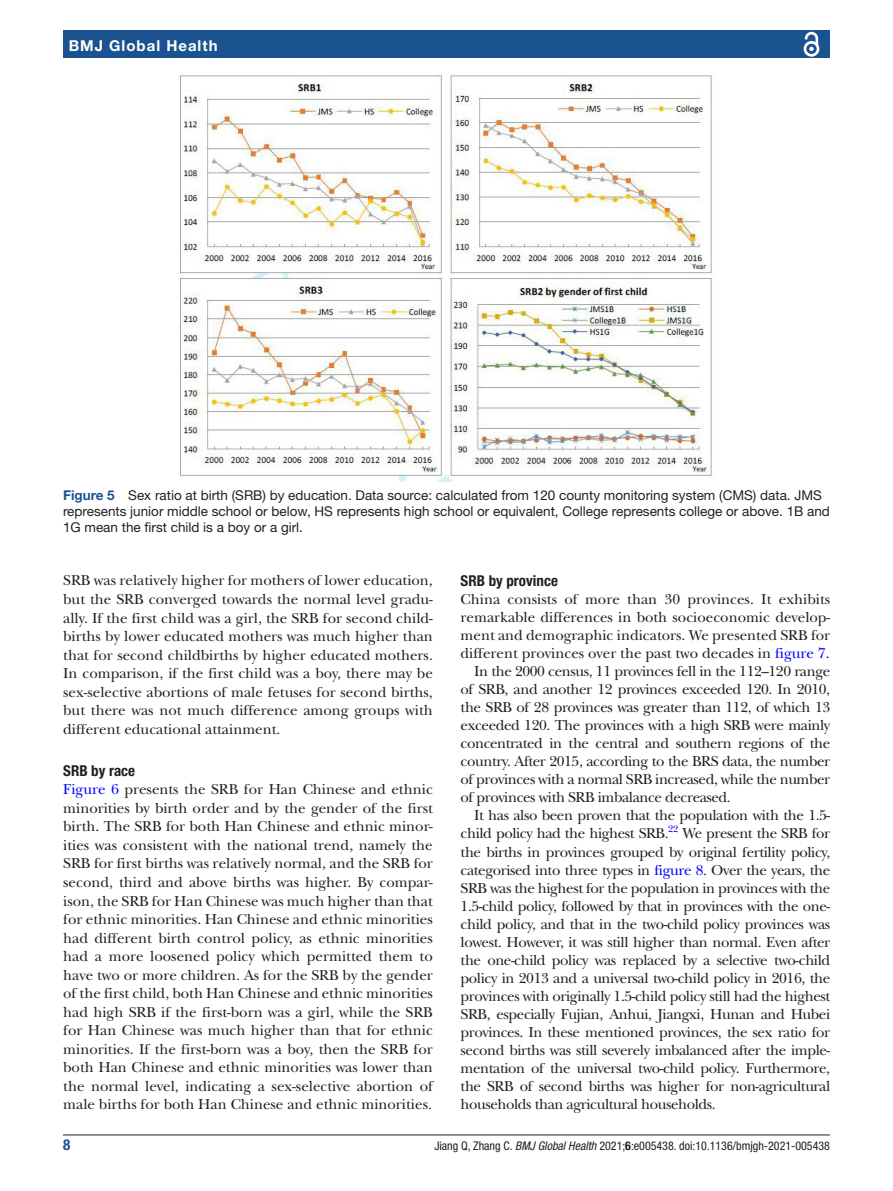
<style>
.page{position:relative;width:893px;height:1191px;background:#fff}
.page>*{position:absolute;margin:0;border:0;box-sizing:border-box;transform-origin:0 0}
.t1{font:15px/18.5px "New Baskerville";letter-spacing:-.025em;color:#231f20;text-align:justify}
.t2{font:15px "New Baskerville";color:#231f20}
.t3{font:700 condensed 15px "Helvetica Neue LT Std";color:#231f20}
.t4{font:700 15px "Helvetica Neue LT Std";letter-spacing:.065em;color:#fff}
.t5{font:700 condensed 15px "Helvetica Neue LT Std";color:#1b5391}
.t6{font:13.5px/16.2px "Helvetica Neue LT Std";color:#231f20}
.t7{font:condensed 12px "Helvetica Neue LT Std";color:#231f20}
.s1{font-weight:700;color:#1b5391}
.s2{color:#00f}
.s3{font-style:italic}
.s4{font-weight:700}
</style>
<div class="page">
<hr style="left:63px;top:1134px;width:767px;height:1px;background:#231f20">
<div style="left:63px;top:31px;width:767px;height:27px;background:#1b5391"></div>
<svg style="left:803px;top:31px;width:17px;height:26px"></svg>
<img style="left:178px;top:73px;width:534px;height:409px">
<p class="t4" style="left:69px;top:36px;width:150px">BMJ Global Health</p>
<p class="t6" style="left:63px;top:486px;width:768px"><span class="s1">Figure 5</span> Sex ratio at birth (SRB) by education. Data source: calculated from 120 county monitoring system (CMS) data. JMS represents junior middle school or below, HS represents high school or equivalent, College represents college or above. 1B and<br>1G mean the first child is a boy or a girl.</p>
<p class="t1" style="left:63px;top:571px;width:371px">SRB was relatively higher for mothers of lower education, but the SRB converged towards the normal level gradu&shy;ally. If the first child was a girl, the SRB for second child&shy;births by lower educated mothers was much higher than that for second childbirths by higher educated mothers.<br>In comparison, if the first child was a boy, there may be sex-selective abortions of male fetuses for second births, but there was not much difference among groups with different educational attainment.</p>
<p class="t3" style="left:63px;top:761px;width:73px">SRB by race</p>
<p class="t1" style="left:63px;top:780px;width:371px"><span class="s2">Figure 6</span> presents the SRB for Han Chinese and ethnic minorities by birth order and by the gender of the first birth. The SRB for both Han Chinese and ethnic minor&shy;ities was consistent with the national trend, namely the SRB for first births was relatively normal, and the SRB for second, third and above births was higher. By compar&shy;ison, the SRB for Han Chinese was much higher than that for ethnic minorities. Han Chinese and ethnic minorities had different birth control policy, as ethnic minorities had a more loosened policy which permitted them to have two or more children. As for the SRB by the gender of the first child, both Han Chinese and ethnic minorities had high SRB if the first-born was a girl, while the SRB for Han Chinese was much higher than that for ethnic minorities. If the first-born was a boy, then the SRB for both Han Chinese and ethnic minorities was lower than the normal level, indicating a sex-selective abortion of male births for both Han Chinese and ethnic minorities.</p>
<p class="t3" style="left:461px;top:571px;width:99px">SRB by province</p>
<p class="t2" style="left:461px;top:590px;width:371px">China consists of more than 30 provinces. It exhibits</p>
<p class="t2" style="left:461px;top:608px;width:371px">remarkable differences in both socioeconomic develop-</p>
<p class="t2" style="left:461px;top:626px;width:371px">ment and demographic indicators. We presented SRB for</p>
<p class="t2" style="left:461px;top:644px;width:370px">different provinces over the past two decades in <span class="s2">figure 7</span>.</p>
<p class="t1" style="left:474px;top:662px;width:358px">In the 2000 census, 11 provinces fell in the 112–120 range</p>
<p class="t1" style="left:461px;top:680px;width:371px">of SRB, and another 12 provinces exceeded 120. In 2010,</p>
<p class="t1" style="left:461px;top:698px;width:371px">the SRB of 28 provinces was greater than 112, of which 13</p>
<p class="t1" style="left:461px;top:716px;width:371px">exceeded 120. The provinces with a high SRB were mainly</p>
<p class="t1" style="left:461px;top:734px;width:371px">concentrated in the central and southern regions of the</p>
<p class="t1" style="left:461px;top:752px;width:371px">country. After 2015, according to the BRS data, the number</p>
<p class="t1" style="left:461px;top:770px;width:371px">of provinces with a normal SRB increased, while the number</p>
<p class="t1" style="left:461px;top:788px;width:272px">of provinces with SRB imbalance decreased.</p>
<p class="t1" style="left:474px;top:806px;width:358px">It has also been proven that the population with the 1.5-</p>
<p class="t1" style="left:461px;top:824px;width:371px">child policy had the highest SRB.<sup>22</sup> We present the SRB for</p>
<p class="t1" style="left:461px;top:842px;width:371px">the births in provinces grouped by original fertility policy,</p>
<p class="t1" style="left:461px;top:860px;width:371px">categorised into three types in <span class="s2">figure 8</span>. Over the years, the</p>
<p class="t1" style="left:461px;top:878px;width:371px">SRB was the highest for the population in provinces with the</p>
<p class="t1" style="left:461px;top:896px;width:371px">1.5-child policy, followed by that in provinces with the one-</p>
<p class="t1" style="left:461px;top:914px;width:371px">child policy, and that in the two-child policy provinces was</p>
<p class="t1" style="left:461px;top:932px;width:371px">lowest. However, it was still higher than normal. Even after</p>
<p class="t1" style="left:461px;top:950px;width:371px">the one-child policy was replaced by a selective two-child</p>
<p class="t1" style="left:461px;top:968px;width:371px">policy in 2013 and a universal two-child policy in 2016, the</p>
<p class="t1" style="left:461px;top:986px;width:371px">provinces with originally 1.5-child policy still had the highest</p>
<p class="t1" style="left:461px;top:1004px;width:371px">SRB, especially Fujian, Anhui, Jiangxi, Hunan and Hubei</p>
<p class="t1" style="left:461px;top:1023px;width:371px">provinces. In these mentioned provinces, the sex ratio for</p>
<p class="t1" style="left:461px;top:1041px;width:371px">second births was still severely imbalanced after the imple-</p>
<p class="t1" style="left:461px;top:1059px;width:371px">mentation of the universal two-child policy. Furthermore,</p>
<p class="t1" style="left:461px;top:1077px;width:371px">the SRB of second births was higher for non-agricultural</p>
<p class="t1" style="left:461px;top:1095px;width:257px">households than agricultural households.</p>
<p class="t5" style="left:63px;top:1135px;width:9px">8</p>
<p class="t7" style="left:434px;top:1138px;width:397px">Jiang Q, Zhang C. <span class="s3">BMJ Global Health</span> 2021;<span class="s4">6</span>:e005438. doi:10.1136/bmjgh-2021-005438</p>
</div>
